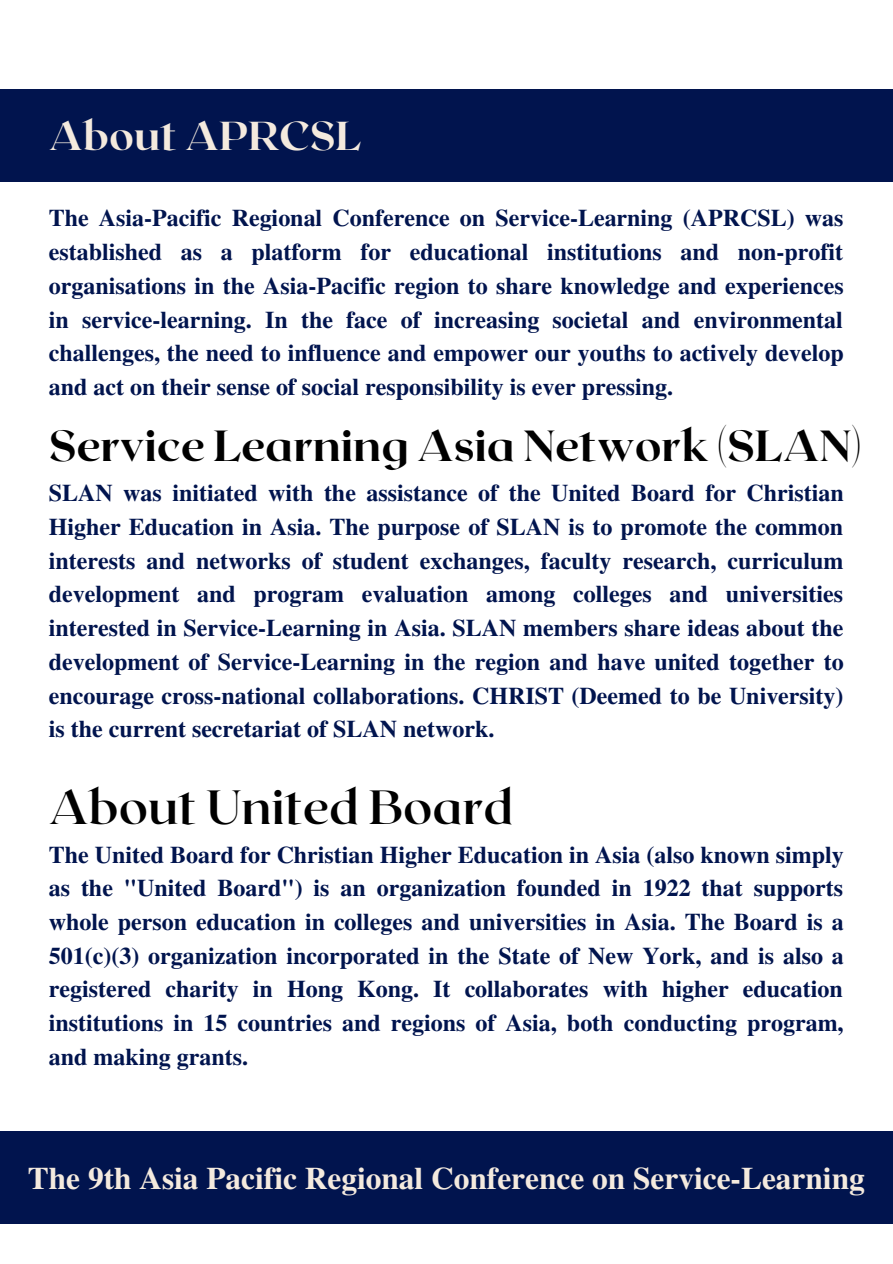
<style>
.page{position:relative;width:893px;height:1264px;background:#fff}
.page>*{position:absolute;margin:0;border:0;box-sizing:border-box;transform-origin:0 0}
.t1{font:700 48px "Roxborough CF";color:#000}
.t2{font:800 43.5px "Roxborough CF";letter-spacing:-.005em;color:#000}
.t3{font:800 40.35px "Roxborough CF";color:#f4eade}
.t4{font:700 31.35px "Te X Gyre Termes";color:#f4eade}
.t5{font:700 24px/33.8px "Te X Gyre Termes";color:#01144e;text-align:justify}
</style>
<div class="page">
<div style="left:0;top:1131px;width:892px;height:92px;background:#01144e"></div>
<div style="left:0;top:89px;width:892px;height:92px;background:#01144e"></div>
<h3 class="t3" style="left:49px;top:110px;width:314px">About APRCSL</h3>
<p class="t5" style="left:49px;top:200px;width:796px">The Asia-Pacific Regional Conference on Service-Learning (APRCSL) was established as a platform for educational institutions and non-profit organisations in the Asia-Pacific region to share knowledge and experiences in service-learning. In the face of increasing societal and environmental challenges, the need to influence and empower our youths to actively develop and act on their sense of social responsibility is ever pressing.</p>
<h2 class="t2" style="left:49px;top:418px;width:814px">Service Learning Asia Network (SLAN)</h2>
<p class="t5" style="left:49px;top:475px;width:796px">SLAN was initiated with the assistance of the United Board for Christian Higher Education in Asia. The purpose of SLAN is to promote the common interests and networks of student exchanges, faculty research, curriculum development and program evaluation among colleges and universities interested in Service-Learning in Asia. SLAN members share ideas about the development of Service-Learning in the region and have united together to encourage cross-national collaborations. CHRIST (Deemed to be University) is the current secretariat of SLAN network.</p>
<h1 class="t1" style="left:49px;top:776px;width:466px">About United Board</h1>
<p class="t5" style="left:49px;top:836px;width:796px">The United Board for Christian Higher Education in Asia (also known simply as the "United Board") is an organization founded in 1922 that supports whole person education in colleges and universities in Asia. The Board is a 501(c)(3) organization incorporated in the State of New York, and is also a registered charity in Hong Kong. It collaborates with higher education institutions in 15 countries and regions of Asia, both conducting program, and making grants.</p>
<h3 class="t4" style="left:28px;top:1153px;width:838px">The 9th Asia Pacific Regional Conference on Service-Learning</h3>
</div>
